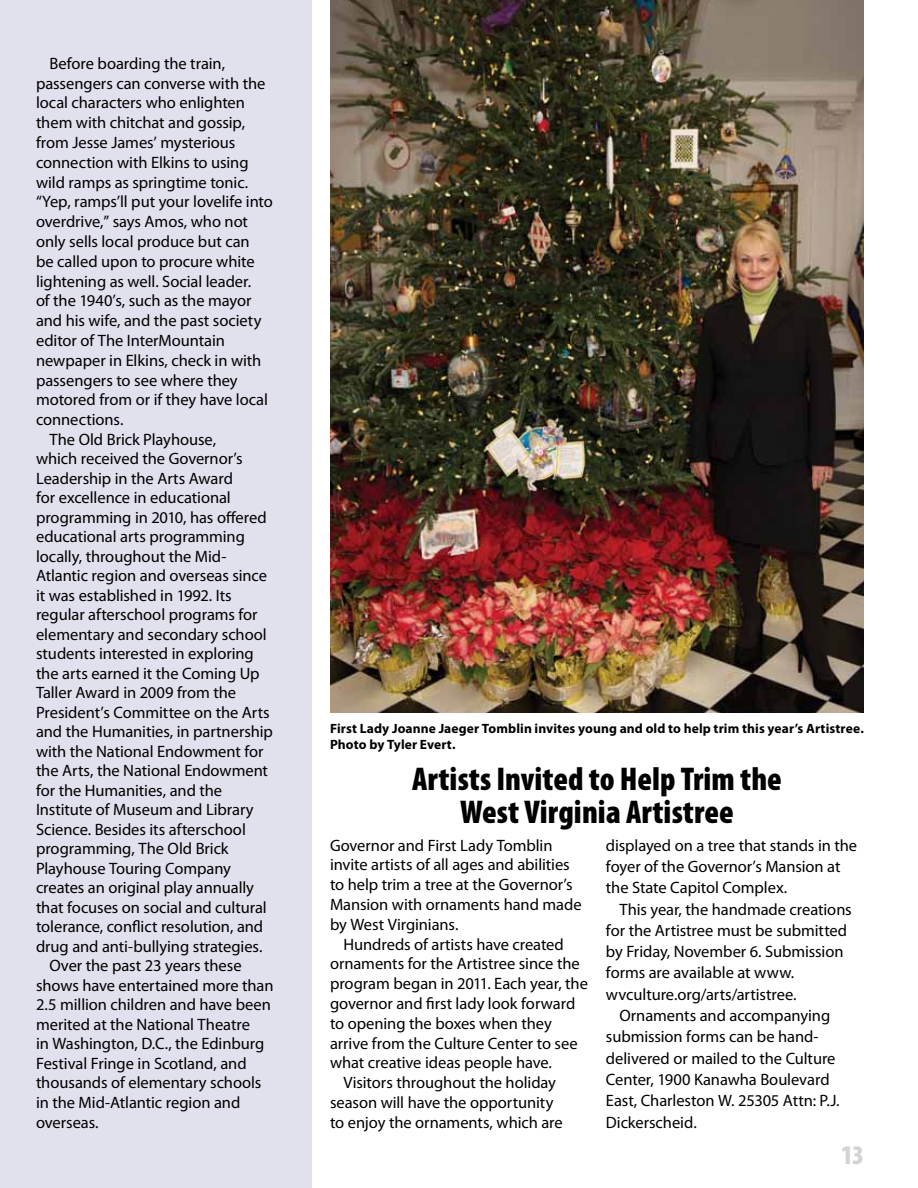
<style>
.page{position:relative;width:918px;height:1188px;background:#fff}
.page>*{position:absolute;margin:0;border:0;box-sizing:border-box;transform-origin:0 0}
.t1{font:900 condensed 33px/33px "Myriad Pro";letter-spacing:.005em;color:#000;text-align:center}
.t2{font:900 condensed 27px "Myriad Pro";color:#d1d3d4}
.t3{font:16.5px/21.3px "Myriad Pro";letter-spacing:-.005em;color:#000}
.t4{font:700 13.5px/16.2px "Myriad Pro";letter-spacing:.005em;color:#000}
</style>
<div class="page">
<img style="left:330px;top:0;width:534px;height:713px">
<div style="left:0;top:0;width:312px;height:1188px;background:#e1e0ed"></div>
<p class="t3" style="left:49px;top:52px;width:177px">Before boarding the train,</p>
<p class="t3" style="left:36px;top:72px;width:231px">passengers can converse with the</p>
<p class="t3" style="left:36px;top:92px;width:211px">local characters who enlighten</p>
<p class="t3" style="left:36px;top:112px;width:211px">them with chitchat and gossip,</p>
<p class="t3" style="left:36px;top:132px;width:201px">from Jesse James’ mysterious</p>
<p class="t3" style="left:36px;top:151px;width:214px">connection with Elkins to using</p>
<p class="t3" style="left:36px;top:171px;width:214px">wild ramps as springtime tonic.</p>
<p class="t3" style="left:36px;top:191px;width:238px">“Yep, ramps’ll put your lovelife into</p>
<p class="t3" style="left:36px;top:211px;width:214px">overdrive,” says Amos, who not</p>
<p class="t3" style="left:36px;top:231px;width:215px">only sells local produce but can</p>
<p class="t3" style="left:36px;top:250px;width:220px">be called upon to procure white</p>
<p class="t3" style="left:36px;top:270px;width:217px">lightening as well. Social leader.</p>
<p class="t3" style="left:36px;top:290px;width:217px">of the 1940’s, such as the mayor</p>
<p class="t3" style="left:36px;top:310px;width:227px">and his wife, and the past society</p>
<p class="t3" style="left:36px;top:330px;width:190px">editor of The InterMountain</p>
<p class="t3" style="left:36px;top:349px;width:227px">newpaper in Elkins, check in with</p>
<p class="t3" style="left:36px;top:369px;width:203px">passengers to see where they</p>
<p class="t3" style="left:36px;top:389px;width:234px">motored from or if they have local</p>
<p class="t3" style="left:36px;top:409px;width:89px">connections.</p>
<p class="t3" style="left:49px;top:428px;width:168px">The Old Brick Playhouse,</p>
<p class="t3" style="left:36px;top:448px;width:208px">which received the Governor’s</p>
<p class="t3" style="left:36px;top:467px;width:198px">Leadership in the Arts Award</p>
<p class="t3" style="left:36px;top:487px;width:196px">for excellence in educational</p>
<p class="t3" style="left:36px;top:506px;width:232px">programming in 2010, has offered</p>
<p class="t3" style="left:36px;top:526px;width:210px">educational arts programming</p>
<p class="t3" style="left:36px;top:545px;width:192px">locally, throughout the Mid-</p>
<p class="t3" style="left:36px;top:565px;width:233px">Atlantic region and overseas since</p>
<p class="t3" style="left:36px;top:584px;width:197px">it was established in 1992. Its</p>
<p class="t3" style="left:36px;top:604px;width:223px">regular afterschool programs for</p>
<p class="t3" style="left:36px;top:623px;width:232px">elementary and secondary school</p>
<p class="t3" style="left:36px;top:643px;width:219px">students interested in exploring</p>
<p class="t3" style="left:36px;top:662px;width:225px">the arts earned it the Coming Up</p>
<p class="t3" style="left:36px;top:682px;width:202px">Taller Award in 2009 from the</p>
<p class="t3" style="left:36px;top:701px;width:235px">President’s Committee on the Arts</p>
<p class="t3" style="left:36px;top:721px;width:239px">and the Humanities, in partnership</p>
<p class="t3" style="left:36px;top:740px;width:229px">with the National Endowment for</p>
<p class="t3" style="left:36px;top:760px;width:234px">the Arts, the National Endowment</p>
<p class="t3" style="left:36px;top:779px;width:188px">for the Humanities, and the</p>
<p class="t3" style="left:36px;top:799px;width:219px">Institute of Museum and Library</p>
<p class="t3" style="left:36px;top:818px;width:211px">Science. Besides its afterschool</p>
<p class="t3" style="left:36px;top:838px;width:194px">programming, The Old Brick</p>
<p class="t3" style="left:36px;top:857px;width:196px">Playhouse Touring Company</p>
<p class="t3" style="left:36px;top:877px;width:220px">creates an original play annually</p>
<p class="t3" style="left:36px;top:896px;width:232px">that focuses on social and cultural</p>
<p class="t3" style="left:36px;top:916px;width:229px">tolerance, conflict resolution, and</p>
<p class="t3" style="left:36px;top:935px;width:228px">drug and anti-bullying strategies.</p>
<p class="t3" style="left:49px;top:955px;width:194px">Over the past 23 years these</p>
<p class="t3" style="left:36px;top:974px;width:239px">shows have entertained more than</p>
<p class="t3" style="left:36px;top:994px;width:236px">2.5 million children and have been</p>
<p class="t3" style="left:36px;top:1013px;width:215px">merited at the National Theatre</p>
<p class="t3" style="left:36px;top:1033px;width:230px">in Washington, D.C., the Edinburg</p>
<p class="t3" style="left:36px;top:1052px;width:212px">Festival Fringe in Scotland, and</p>
<p class="t3" style="left:36px;top:1072px;width:227px">thousands of elementary schools</p>
<p class="t3" style="left:36px;top:1091px;width:206px">in the Mid-Atlantic region and</p>
<p class="t3" style="left:36px;top:1111px;width:64px">overseas.</p>
<p class="t4" style="left:330px;top:720px;width:535px">First Lady Joanne Jaeger Tomblin invites young and old to help trim this year’s Artistree.<br>Photo by Tyler Evert.</p>
<h1 class="t1" style="left:412px;top:761px;width:371px">Artists Invited to Help Trim the<br>West Virginia Artistree</h1>
<p class="t3" style="left:330px;top:835px;width:253px;line-height:19.8px">Governor and First Lady Tomblin invite artists of all ages and abilities to help trim a tree at the Governor’s<br>Mansion with ornaments hand made by West Virginians.</p>
<p class="t3" style="left:343px;top:933px;width:222px">Hundreds of artists have created</p>
<p class="t3" style="left:330px;top:953px;width:251px">ornaments for the Artistree since the</p>
<p class="t3" style="left:330px;top:973px;width:259px">program began in 2011. Each year, the</p>
<p class="t3" style="left:330px;top:993px;width:247px">governor and first lady look forward</p>
<p class="t3" style="left:330px;top:1012px;width:223px">to opening the boxes when they</p>
<p class="t3" style="left:330px;top:1032px;width:249px">arrive from the Culture Center to see</p>
<p class="t3" style="left:330px;top:1052px;width:223px">what creative ideas people have.</p>
<p class="t3" style="left:343px;top:1072px;width:214px">Visitors throughout the holiday</p>
<p class="t3" style="left:330px;top:1092px;width:225px">season will have the opportunity</p>
<p class="t3" style="left:330px;top:1111px;width:234px">to enjoy the ornaments, which are</p>
<p class="t3" style="left:606px;top:834px;width:253px">displayed on a tree that stands in the foyer of the Governor’s Mansion at the State Capitol Complex.</p>
<p class="t3" style="left:606px;top:898px;width:247px;text-indent:13px">This year, the handmade creations for the Artistree must be submitted by Friday, November 6. Submission forms are available at www. wvculture.org/arts/artistree.</p>
<p class="t3" style="left:606px;top:1005px;width:235px;text-indent:13px">Ornaments and accompanying submission forms can be hand&shy;delivered or mailed to the Culture<br>Center, 1900 Kanawha Boulevard<br>East, Charleston W. 25305 Attn: P.J.<br>Dickerscheid.</p>
<h2 class="t2" style="left:841px;top:1138px;width:24px">13</h2>
</div>
